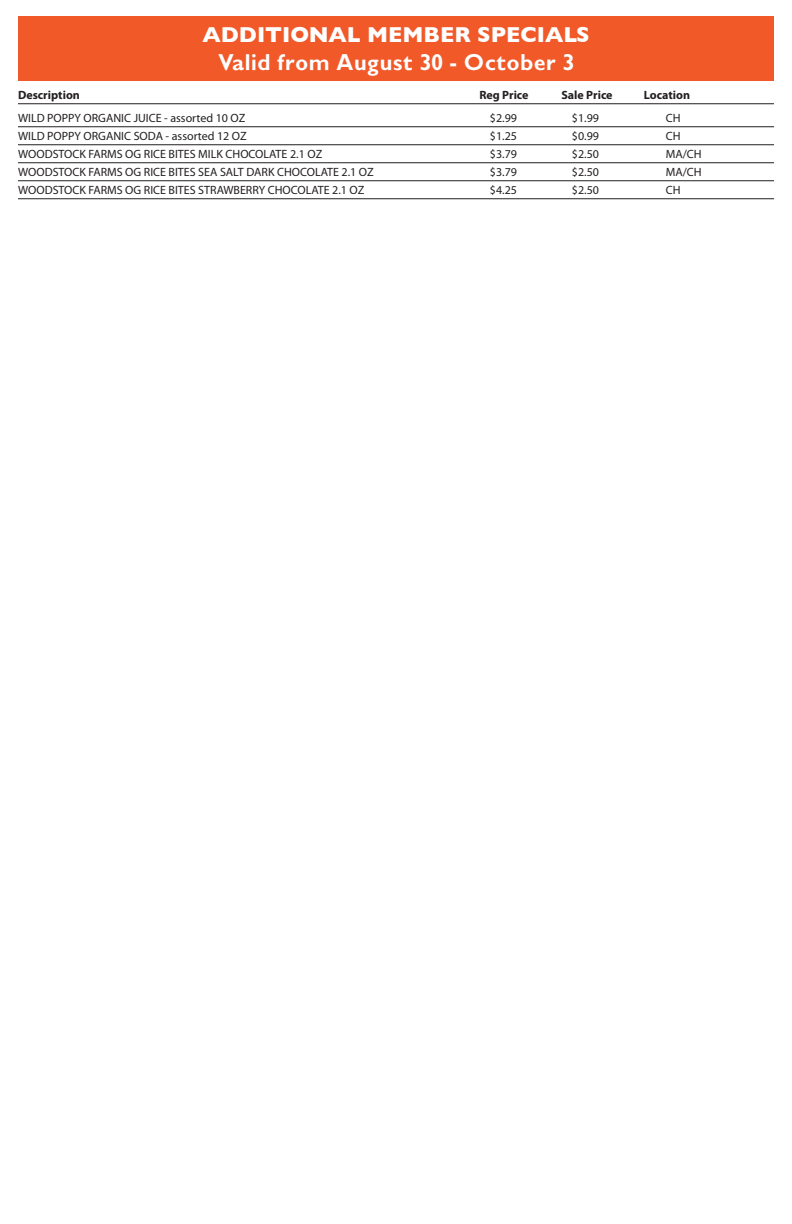
<style>
.page{position:relative;width:792px;height:1224px;background:#fff}
.page>*{position:absolute;margin:0;border:0;box-sizing:border-box;transform-origin:0 0}
.t1{font:23px "Gill Bold V";color:#fff}
.MEMBER_SPECIALS{font:800 22px "Gill Sans";color:#fff}
.t2{font:12px "Myriad Pro";color:#231f20}
.t3{font:700 12px "Myriad Pro";color:#231f20}
</style>
<div class="page">
<hr style="left:18px;top:126px;width:756px;height:1px;background:#231f20">
<hr style="left:18px;top:144px;width:756px;height:1px;background:#231f20">
<hr style="left:18px;top:162px;width:756px;height:1px;background:#231f20">
<hr style="left:18px;top:180px;width:756px;height:1px;background:#231f20">
<hr style="left:18px;top:198px;width:756px;height:1px;background:#231f20">
<hr style="left:18px;top:104px;width:756px;height:1px;background:#231f20">
<div style="left:18px;top:16px;width:756px;height:65px;background:#f15929"></div>
<p class="MEMBER_SPECIALS" style="left:203px;top:22px;width:388px">ADDITIONAL MEMBER SPECIALS</p>
<p class="t1" style="left:218px;top:48px;width:358px">Valid from August 30 - October 3</p>
<p class="t3" style="left:18px;top:87px;width:63px">Description</p>
<p class="t3" style="left:479px;top:87px;width:51px">Reg Price</p>
<p class="t3" style="left:561px;top:87px;width:53px">Sale Price</p>
<p class="t3" style="left:644px;top:87px;width:48px">Location</p>
<p class="t2" style="left:18px;top:111px;width:229px">WILD POPPY ORGANIC JUICE - assorted 10 OZ</p>
<p class="t2" style="left:490px;top:111px;width:29px">$2.99</p>
<p class="t2" style="left:572px;top:111px;width:29px">$1.99</p>
<p class="t2" style="left:666px;top:111px;width:16px">CH</p>
<p class="t2" style="left:18px;top:129px;width:230px">WILD POPPY ORGANIC SODA - assorted 12 OZ</p>
<p class="t2" style="left:490px;top:129px;width:29px">$1.25</p>
<p class="t2" style="left:572px;top:129px;width:29px">$0.99</p>
<p class="t2" style="left:666px;top:129px;width:16px">CH</p>
<p class="t2" style="left:18px;top:147px;width:306px">WOODSTOCK FARMS OG RICE BITES MILK CHOCOLATE 2.1 OZ</p>
<p class="t2" style="left:490px;top:147px;width:29px">$3.79</p>
<p class="t2" style="left:572px;top:147px;width:29px">$2.50</p>
<p class="t2" style="left:666px;top:147px;width:37px">MA/CH</p>
<p class="t2" style="left:18px;top:165px;width:357px">WOODSTOCK FARMS OG RICE BITES SEA SALT DARK CHOCOLATE 2.1 OZ</p>
<p class="t2" style="left:490px;top:165px;width:29px">$3.79</p>
<p class="t2" style="left:572px;top:165px;width:29px">$2.50</p>
<p class="t2" style="left:666px;top:165px;width:37px">MA/CH</p>
<p class="t2" style="left:18px;top:183px;width:348px">WOODSTOCK FARMS OG RICE BITES STRAWBERRY CHOCOLATE 2.1 OZ</p>
<p class="t2" style="left:490px;top:183px;width:29px">$4.25</p>
<p class="t2" style="left:572px;top:183px;width:29px">$2.50</p>
<p class="t2" style="left:666px;top:183px;width:16px">CH</p>
</div>
